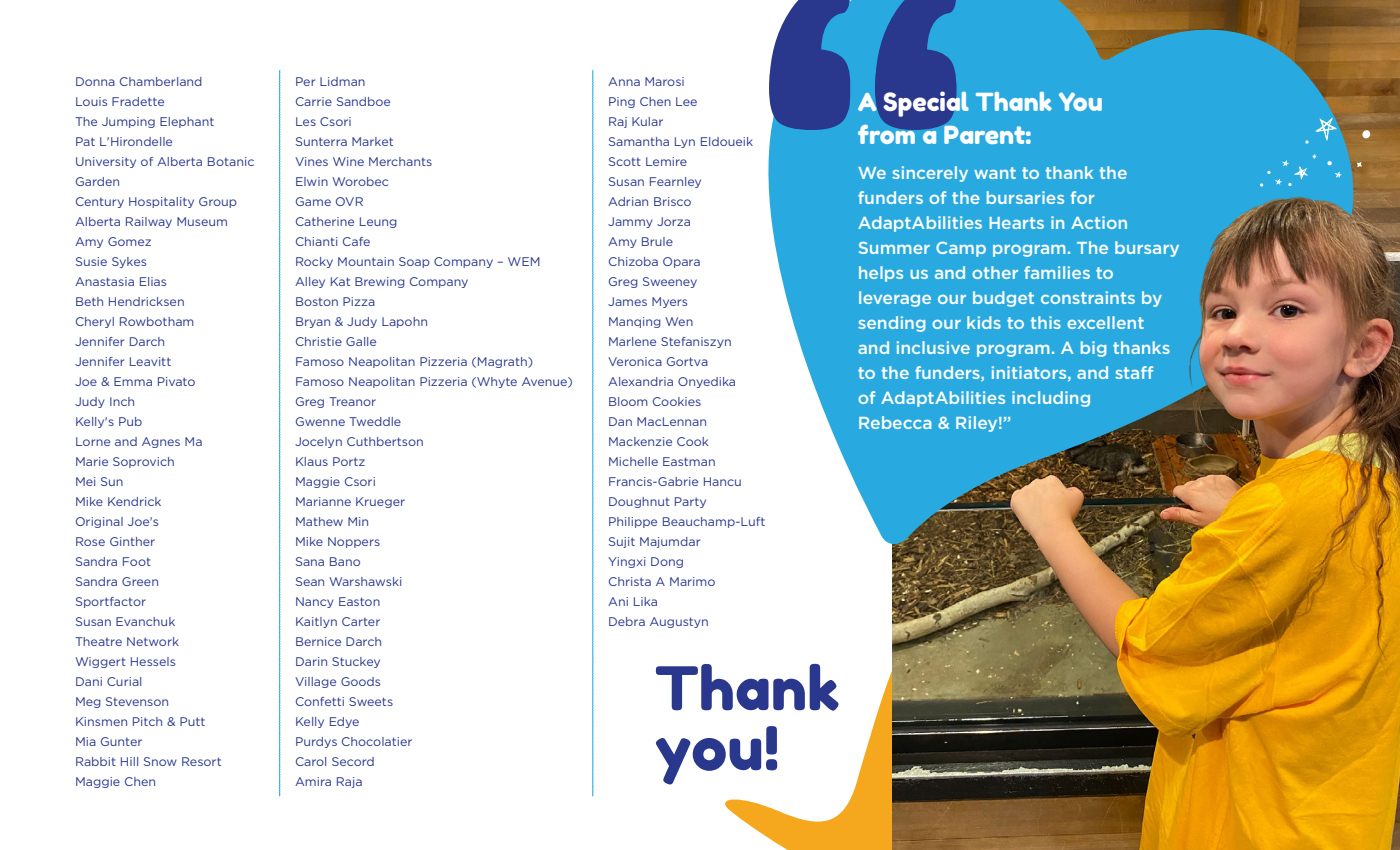
<style>
.page{position:relative;width:1400px;height:850px;background:#fff}
.page>*{position:absolute;margin:0;border:0;box-sizing:border-box;transform-origin:0 0}
.t1{font:60px/60px "Fredoka One";color:#29378d}
.t2{font:25px/33.8px "Fredoka One";color:#fff}
.t3{font:500 17.5px/25px "Gotham";letter-spacing:-.005em;color:#fff}
.t4{font:12.5px/20px "Gotham";color:#29378d}
</style>
<div class="page">
<svg style="left:725px;top:671px;width:167px;height:179px"></svg>
<img style="left:892px;top:549px;width:508px;height:301px">
<svg style="left:768px;top:0;width:632px;height:549px;background:#549fb2"></svg>
<svg style="left:769px;top:0;width:188px;height:130px;background:#305fa9"></svg>
<svg style="left:279px;top:70px;width:1px;height:726px"></svg>
<svg style="left:592px;top:70px;width:1px;height:726px"></svg>
<img style="left:1162px;top:192px;width:238px;height:267px">
<svg style="left:1315px;top:117px;width:22px;height:24px"></svg>
<svg style="left:1335px;top:172px;width:7px;height:6px"></svg>
<svg style="left:1357px;top:162px;width:5px;height:5px"></svg>
<svg style="left:1327px;top:161px;width:5px;height:5px"></svg>
<svg style="left:1362px;top:130px;width:9px;height:9px"></svg>
<svg style="left:1305px;top:140px;width:4px;height:4px"></svg>
<svg style="left:1260px;top:154px;width:57px;height:33px;background:#35afe2"></svg>
<p class="t4" style="left:75px;top:72px;width:181px">Donna Chamberland<br>Louis Fradette<br>The Jumping Elephant<br>Pat L'Hirondelle<br>University of Alberta Botanic<br>Garden<br>Century Hospitality Group<br>Alberta Railway Museum<br>Amy Gomez<br>Susie Sykes<br>Anastasia Elias<br>Beth Hendricksen<br>Cheryl Rowbotham<br>Jennifer Darch<br>Jennifer Leavitt<br>Joe &amp; Emma Pivato<br>Judy Inch<br>Kelly's Pub<br>Lorne and Agnes Ma<br>Marie Soprovich<br>Mei Sun<br>Mike Kendrick<br>Original Joe's<br>Rose Ginther<br>Sandra Foot<br>Sandra Green<br>Sportfactor<br>Susan Evanchuk<br>Theatre Network<br>Wiggert Hessels<br>Dani Curial<br>Meg Stevenson<br>Kinsmen Pitch &amp; Putt<br>Mia Gunter<br>Rabbit Hill Snow Resort<br>Maggie Chen</p>
<p class="t4" style="left:295px;top:72px;width:279px">Per Lidman<br>Carrie Sandboe<br>Les Csori<br>Sunterra Market<br>Vines Wine Merchants<br>Elwin Worobec<br>Game OVR<br>Catherine Leung<br>Chianti Cafe<br>Rocky Mountain Soap Company – WEM<br>Alley Kat Brewing Company<br>Boston Pizza<br>Bryan &amp; Judy Lapohn<br>Christie Galle<br>Famoso Neapolitan Pizzeria (Magrath)<br>Famoso Neapolitan Pizzeria (Whyte Avenue)<br>Greg Treanor<br>Gwenne Tweddle<br>Jocelyn Cuthbertson<br>Klaus Portz<br>Maggie Csori<br>Marianne Krueger<br>Mathew Min<br>Mike Noppers<br>Sana Bano<br>Sean Warshawski<br>Nancy Easton<br>Kaitlyn Carter<br>Bernice Darch<br>Darin Stuckey<br>Village Goods<br>Confetti Sweets<br>Kelly Edye<br>Purdys Chocolatier<br>Carol Secord<br>Amira Raja</p>
<p class="t4" style="left:608px;top:72px;width:159px">Anna Marosi<br>Ping Chen Lee<br>Raj Kular<br>Samantha Lyn Eldoueik<br>Scott Lemire<br>Susan Fearnley<br>Adrian Brisco<br>Jammy Jorza<br>Amy Brule<br>Chizoba Opara<br>Greg Sweeney<br>James Myers<br>Manqing Wen<br>Marlene Stefaniszyn<br>Veronica Gortva<br>Alexandria Onyedika<br>Bloom Cookies<br>Dan MacLennan<br>Mackenzie Cook<br>Michelle Eastman<br>Francis-Gabrie Hancu<br>Doughnut Party<br>Philippe Beauchamp-Luft<br>Sujit Majumdar<br>Yingxi Dong<br>Christa A Marimo<br>Ani Lika<br>Debra Augustyn</p>
<h1 class="t1" style="left:655px;top:658px;width:186px">Thank you!</h1>
<h2 class="t2" style="left:858px;top:84px;width:247px">A Special Thank You from a Parent:</h2>
<p class="t3" style="left:858px;top:160px;width:324px">We sincerely want to thank the funders of the bursaries for<br>AdaptAbilities Hearts in Action<br>Summer Camp program. The bursary helps us and other families to leverage our budget constraints by sending our kids to this excellent and inclusive program. A big thanks to the funders, initiators, and staff<br>of AdaptAbilities including<br>Rebecca &amp; Riley!”</p>
</div>
